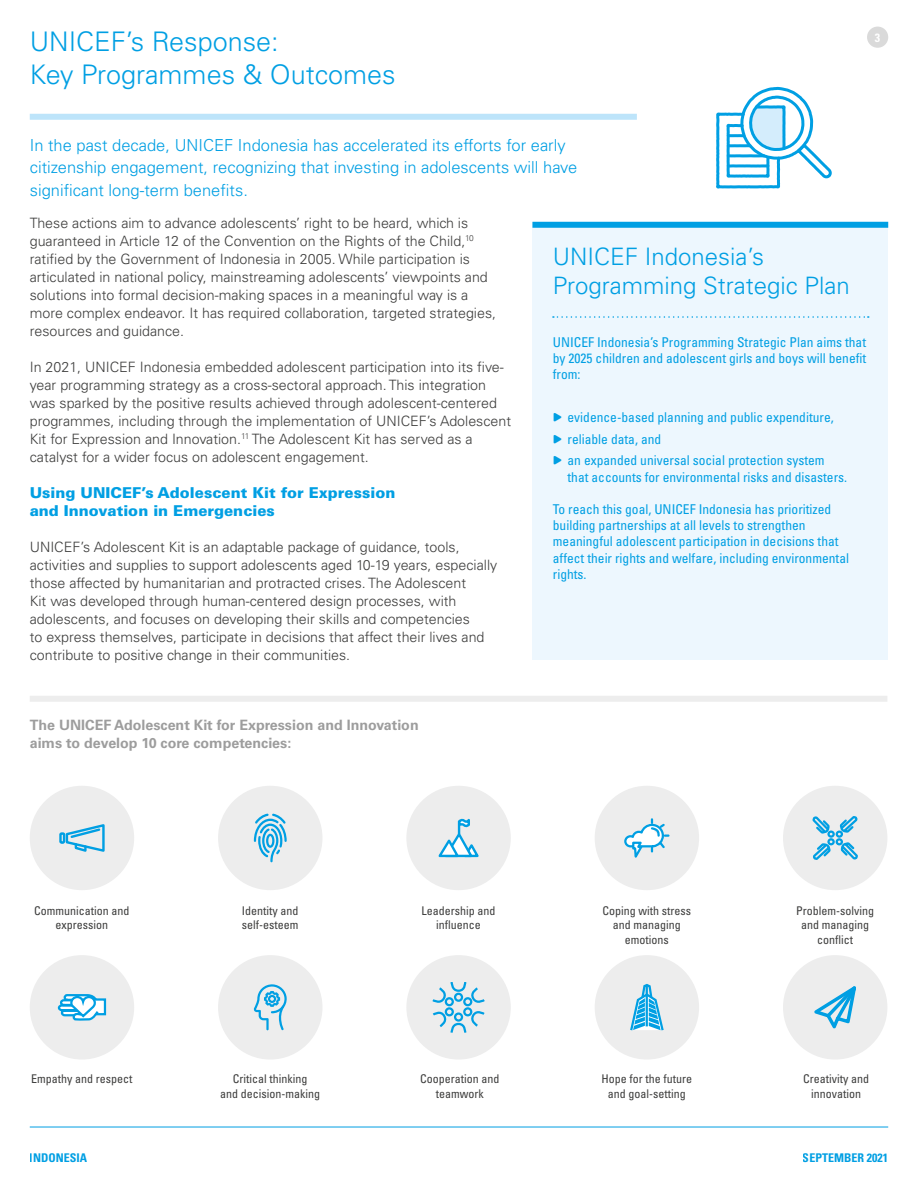
<style>
.page{position:relative;width:918px;height:1188px;background:#fff}
.page>*{position:absolute;margin:0;border:0;box-sizing:border-box;transform-origin:0 0}
.t1{font:300 27px/33px "Univers";color:#009fe3}
.t2{font:300 24px/28.8px "Univers";color:#009fe3}
.t3{font:300 16.5px/22.5px "Univers";color:#009fe3}
.t4{font:900 15px/18px "Univers";color:#009fe3}
.t5{font:300 14.25px/18px "Univers";color:#3d3d3c}
.t6{font:700 14.25px/17.1px "Univers";color:#9d9d9d}
.t7{font:condensed 13.5px/16.2px "Univers";color:#009fe3}
.t8{font:condensed 12px/14.4px "Univers";color:#3d3d3c;text-align:center}
.t9{font:700 condensed 12px "Univers";color:#009fe3}
.t10{font:700 condensed 12px "Univers";color:#fff}
</style>
<div class="page">
<div style="left:30px;top:114px;width:607px;height:6px;background:#bde4fa"></div>
<div style="left:30px;top:696px;width:857px;height:6px;background:#ededed"></div>
<hr style="left:30px;top:1127px;width:858px;height:1px;background:#009fe3">
<div style="left:532px;top:222px;width:356px;height:438px;background:#ebf7fe"></div>
<div style="left:532px;top:222px;width:356px;height:6px;background:#009fe3"></div>
<svg style="left:553px;top:316px;width:316px;height:2px"></svg>
<div style="left:30px;top:786px;width:104px;height:104px;background:#ededed;border-radius:50%"></div>
<div style="left:30px;top:955px;width:104px;height:105px;background:#ededed;border-radius:50%"></div>
<div style="left:218px;top:786px;width:104px;height:104px;background:#ededed;border-radius:50%"></div>
<div style="left:218px;top:955px;width:104px;height:105px;background:#ededed;border-radius:50%"></div>
<div style="left:406px;top:786px;width:105px;height:104px;background:#ededed;border-radius:50%"></div>
<div style="left:406px;top:955px;width:105px;height:105px;background:#ededed;border-radius:50%"></div>
<div style="left:595px;top:786px;width:104px;height:104px;background:#ededed;border-radius:50%"></div>
<div style="left:595px;top:955px;width:104px;height:105px;background:#ededed;border-radius:50%"></div>
<div style="left:783px;top:786px;width:104px;height:104px;background:#ededed;border-radius:50%"></div>
<div style="left:783px;top:955px;width:104px;height:105px;background:#ededed;border-radius:50%"></div>
<svg style="left:59px;top:824px;width:46px;height:28px"></svg>
<svg style="left:254px;top:814px;width:33px;height:48px"></svg>
<svg style="left:438px;top:818px;width:41px;height:40px"></svg>
<div style="left:827px;top:831px;width:8px;height:7px;border:2px solid #009fe3;border-radius:50%"></div>
<div style="left:836px;top:831px;width:7px;height:7px;border:2px solid #009fe3;border-radius:50%"></div>
<svg style="left:839px;top:817px;width:19px;height:17px"></svg>
<div style="left:836px;top:838px;width:7px;height:7px;border:2px solid #009fe3;border-radius:50%"></div>
<svg style="left:840px;top:841px;width:18px;height:19px"></svg>
<div style="left:827px;top:838px;width:8px;height:7px;border:2px solid #009fe3;border-radius:50%"></div>
<svg style="left:812px;top:816px;width:20px;height:44px"></svg>
<svg style="left:624px;top:818px;width:46px;height:40px"></svg>
<svg style="left:432px;top:982px;width:53px;height:51px"></svg>
<svg style="left:57px;top:994px;width:50px;height:27px"></svg>
<svg style="left:254px;top:984px;width:33px;height:46px"></svg>
<svg style="left:814px;top:986px;width:42px;height:43px"></svg>
<svg style="left:630px;top:984px;width:34px;height:47px"></svg>
<svg style="left:716px;top:86px;width:116px;height:103px"></svg>
<div style="left:867px;top:27px;width:21px;height:21px;background:#dadada;border-radius:50%"></div>
<h1 class="t1" style="left:30px;top:25px;width:367px">UNICEF’s Response:<br>Key Programmes &amp; Outcomes</h1>
<p class="t10" style="left:875px;top:30px;width:7px">3</p>
<p class="t3" style="left:30px;top:134px;width:549px">In the past decade, UNICEF Indonesia has accelerated its efforts for early citizenship engagement, recognizing that investing in adolescents will have significant long-term benefits.</p>
<p class="t5" style="left:30px;top:214px;width:468px">These actions aim to advance adolescents’ right to be heard, which is guaranteed in Article 12 of the Convention on the Rights of the Child,<sup>10 </sup>ratified by the Government of Indonesia in 2005. While participation is articulated in national policy, mainstreaming adolescents’ viewpoints and solutions into formal decision-making spaces in a meaningful way is a more complex endeavor. It has required collaboration, targeted strategies, resources and guidance.</p>
<p class="t5" style="left:30px;top:358px;width:483px">In 2021, UNICEF Indonesia embedded adolescent participation into its five&shy;year programming strategy as a cross-sectoral approach. This integration was sparked by the positive results achieved through adolescent-centered programmes, including through the implementation of UNICEF’s Adolescent Kit for Expression and Innovation.<sup>11</sup> The Adolescent Kit has served as a catalyst for a wider focus on adolescent engagement.</p>
<p class="t4" style="left:30px;top:483px;width:367px">Using UNICEF’s Adolescent Kit for Expression and Innovation in Emergencies</p>
<p class="t5" style="left:30px;top:538px;width:469px">UNICEF’s Adolescent Kit is an adaptable package of guidance, tools, activities and supplies to support adolescents aged 10-19 years, especially those affected by humanitarian and protracted crises. The Adolescent<br>Kit was developed through human-centered design processes, with adolescents, and focuses on developing their skills and competencies<br>to express themselves, participate in decisions that affect their lives and contribute to positive change in their communities.</p>
<h2 class="t2" style="left:553px;top:242px;width:298px">UNICEF Indonesia’s<br>Programming Strategic Plan</h2>
<p class="t7" style="left:553px;top:333px;width:315px;text-align:justify">UNICEF Indonesia’s Programming Strategic Plan aims that by 2025 children and adolescent girls and boys will benefit from:</p>
<p class="t7" style="left:553px;top:409px;width:282px">• evidence-based planning and public expenditure,</p>
<p class="t7" style="left:553px;top:431px;width:110px">• reliable data, and</p>
<p class="t7" style="left:568px;top:452px;width:281px;text-indent:-15px">• an expanded universal social protection system that accounts for environmental risks and disasters.</p>
<p class="t7" style="left:553px;top:501px;width:298px">To reach this goal, UNICEF Indonesia has prioritized building partnerships at all levels to strengthen meaningful adolescent participation in decisions that affect their rights and welfare, including environmental rights.</p>
<p class="t6" style="left:30px;top:717px;width:390px">The UNICEF Adolescent Kit for Expression and Innovation aims to develop 10 core competencies:</p>
<p class="t8" style="left:34px;top:903px;width:97px">Communication and expression</p>
<p class="t8" style="left:31px;top:1072px;width:103px">Empathy and respect</p>
<p class="t8" style="left:242px;top:903px;width:58px;text-align:left">Identity and self-esteem</p>
<p class="t8" style="left:220px;top:1072px;width:101px">Critical thinking<br>and decision-making</p>
<p class="t8" style="left:422px;top:903px;width:75px">Leadership and influence</p>
<p class="t8" style="left:420px;top:1072px;width:81px">Cooperation and teamwork</p>
<p class="t8" style="left:603px;top:903px;width:90px">Coping with stress and managing emotions</p>
<p class="t8" style="left:602px;top:1072px;width:92px">Hope for the future and goal-setting</p>
<p class="t8" style="left:796px;top:903px;width:79px">Problem-solving and managing conflict</p>
<p class="t8" style="left:803px;top:1072px;width:67px">Creativity and innovation</p>
<p class="t9" style="left:30px;top:1150px;width:59px">INDONESIA</p>
<p class="t9" style="left:803px;top:1150px;width:87px">SEPTEMBER 2021</p>
</div>
